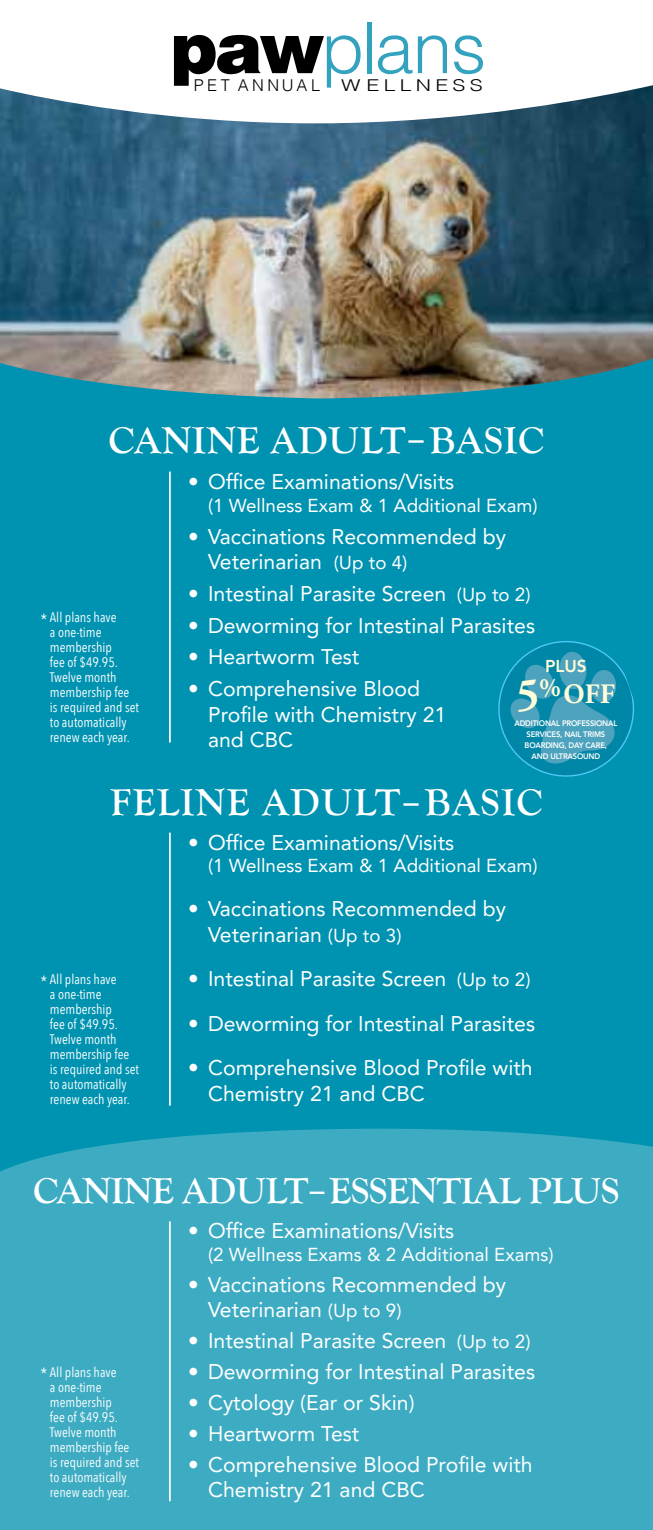
<style>
.page{position:relative;width:653px;height:1530px;background:#fff}
.page>*{position:absolute;margin:0;border:0;box-sizing:border-box;transform-origin:0 0}
.t1{font:300 71px "Helvetica";letter-spacing:-.03em;color:#33a2bf}
.t2{font:700 38.75px "Goudy Old Style T";letter-spacing:.02em;color:#fff}
.t3{font:700 38.75px "Goudy Old Style T";letter-spacing:.04em;color:#fff}
.t4{font:700 37.5px "Goudy Old Style T";letter-spacing:-.01em;color:#fff}
.t5{font:700 28px "Adobe Garamond Pro";color:#fffcd9;scale:.96 1}
.t6{font:21.25px/25.5px "Avenir LT Pro";color:#fff}
.t7{font:18.75px "Avenir LT Pro";color:#fff}
.t8{font:800 17.25px "Avenir LT Pro";color:#fffcd9}
.t9{font:300 16.25px "Helvetica";letter-spacing:.22em;color:#000}
.t10{font:300 16.25px "Helvetica";letter-spacing:.2em;color:#000;scale:1.34 1}
.t11{font:13.75px/15px "Avenir Next Condensed";color:#fff}
.t12{font:800 8px/11px "Avenir LT Pro";letter-spacing:-.025em;color:#fff;text-align:center;scale:.95 1}
.s1{font-family:"Helvetica LT Std";font-weight:900;color:#000}
.s2{font-size:18.75px}
.s3{font-size:16.25px}
.s4{font-size:45.25px}
</style>
<div class="page">
<div style="left:0;top:398px;width:652px;height:728px;background:#0093b1"></div>
<div style="left:0;top:1126px;width:652px;height:404px;background:#3dacc3"></div>
<hr style="left:169px;top:472px;width:2px;height:271px;background:#fff">
<hr style="left:169px;top:1221px;width:2px;height:280px;background:#fff">
<hr style="left:169px;top:833px;width:2px;height:273px;background:#fff">
<svg style="left:488px;top:631px;width:153px;height:155px;background:#1594b2"></svg>
<img style="left:0;top:85px;width:652px;height:313px">
<h1 class="t1" style="left:171px;top:-12px;width:317px"><span class="s1">paw</span>plans</h1>
<p class="t9" style="left:194px;top:71px;width:128px">PET ANNUAL</p>
<p class="t10" style="left:341px;top:71px;width:107px">WELLNESS</p>
<h2 class="t2" style="left:109px;top:418px;width:437px">CANINE ADULT–BASIC</h2>
<p class="t6" style="left:188px;top:469px;width:268px">• Office Examinations/Visits</p>
<p class="t7" style="left:208px;top:494px;width:331px">(1 Wellness Exam &amp; 1 Additional Exam)</p>
<p class="t6" style="left:208px;top:523px;width:299px;text-indent:-20px">• Vaccinations Recommended by<br>Veterinarian <span class="s2">(Up to 4)</span></p>
<p class="t6" style="left:188px;top:581px;width:344px">• Intestinal Parasite Screen <span class="s2">(Up to 2)</span></p>
<p class="t6" style="left:188px;top:612px;width:348px">• Deworming for Intestinal Parasites</p>
<p class="t6" style="left:188px;top:644px;width:173px">• Heartworm Test</p>
<p class="t6" style="left:208px;top:676px;width:240px;text-indent:-20px">• Comprehensive Blood<br>Profile with Chemistry 21 and CBC</p>
<p class="t11" style="left:50px;top:610px;width:90px;text-indent:-9px"><span class="s3">*</span> All plans have<br>a one-time membership<br>fee of $49.95.<br>Twelve month membership fee is required and set to automatically renew each year.</p>
<p class="t8" style="left:545px;top:655px;width:43px">PLUS</p>
<h3 class="t5" style="left:516px;top:678px;width:104px"><span class="s4">5</span><sup>%</sup>OFF</h3>
<p class="t12" style="left:514px;top:718px;width:110px">ADDITIONAL PROFESSIONAL<br>SERVICES, NAIL TRIMS<br>BOARDING, DAY CARE,<br>AND ULTRASOUND</p>
<h2 class="t3" style="left:110px;top:781px;width:434px">FELINE ADULT–BASIC</h2>
<p class="t11" style="left:50px;top:972px;width:90px;text-indent:-9px"><span class="s3">*</span> All plans have<br>a one-time membership<br>fee of $49.95.<br>Twelve month membership fee is required and set to automatically renew each year.</p>
<p class="t6" style="left:188px;top:829px;width:268px">• Office Examinations/Visits</p>
<p class="t7" style="left:208px;top:854px;width:331px">(1 Wellness Exam &amp; 1 Additional Exam)</p>
<p class="t6" style="left:208px;top:896px;width:299px;text-indent:-20px">• Vaccinations Recommended by<br>Veterinarian <span class="s2">(Up to 3)</span></p>
<p class="t6" style="left:188px;top:966px;width:344px">• Intestinal Parasite Screen <span class="s2">(Up to 2)</span></p>
<p class="t6" style="left:188px;top:1010px;width:348px">• Deworming for Intestinal Parasites</p>
<p class="t6" style="left:208px;top:1055px;width:326px;text-indent:-20px">• Comprehensive Blood Profile with<br>Chemistry 21 and CBC</p>
<h3 class="t4" style="left:33px;top:1170px;width:587px">CANINE ADULT–ESSENTIAL PLUS</h3>
<p class="t11" style="left:50px;top:1364px;width:90px;text-indent:-9px"><span class="s3">*</span> All plans have<br>a one-time membership<br>fee of $49.95.<br>Twelve month membership fee is required and set to automatically renew each year.</p>
<p class="t6" style="left:188px;top:1218px;width:268px">• Office Examinations/Visits</p>
<p class="t7" style="left:208px;top:1243px;width:347px">(2 Wellness Exams &amp; 2 Additional Exams)</p>
<p class="t6" style="left:208px;top:1271px;width:299px;text-indent:-20px">• Vaccinations Recommended by<br>Veterinarian <span class="s2">(Up to 9)</span></p>
<p class="t6" style="left:188px;top:1328px;width:344px">• Intestinal Parasite Screen <span class="s2">(Up to 2)</span></p>
<p class="t6" style="left:188px;top:1359px;width:348px">• Deworming for Intestinal Parasites</p>
<p class="t6" style="left:188px;top:1390px;width:228px">• Cytology (Ear or Skin)</p>
<p class="t6" style="left:188px;top:1421px;width:173px">• Heartworm Test</p>
<p class="t6" style="left:208px;top:1451px;width:326px;text-indent:-20px">• Comprehensive Blood Profile with<br>Chemistry 21 and CBC</p>
</div>
